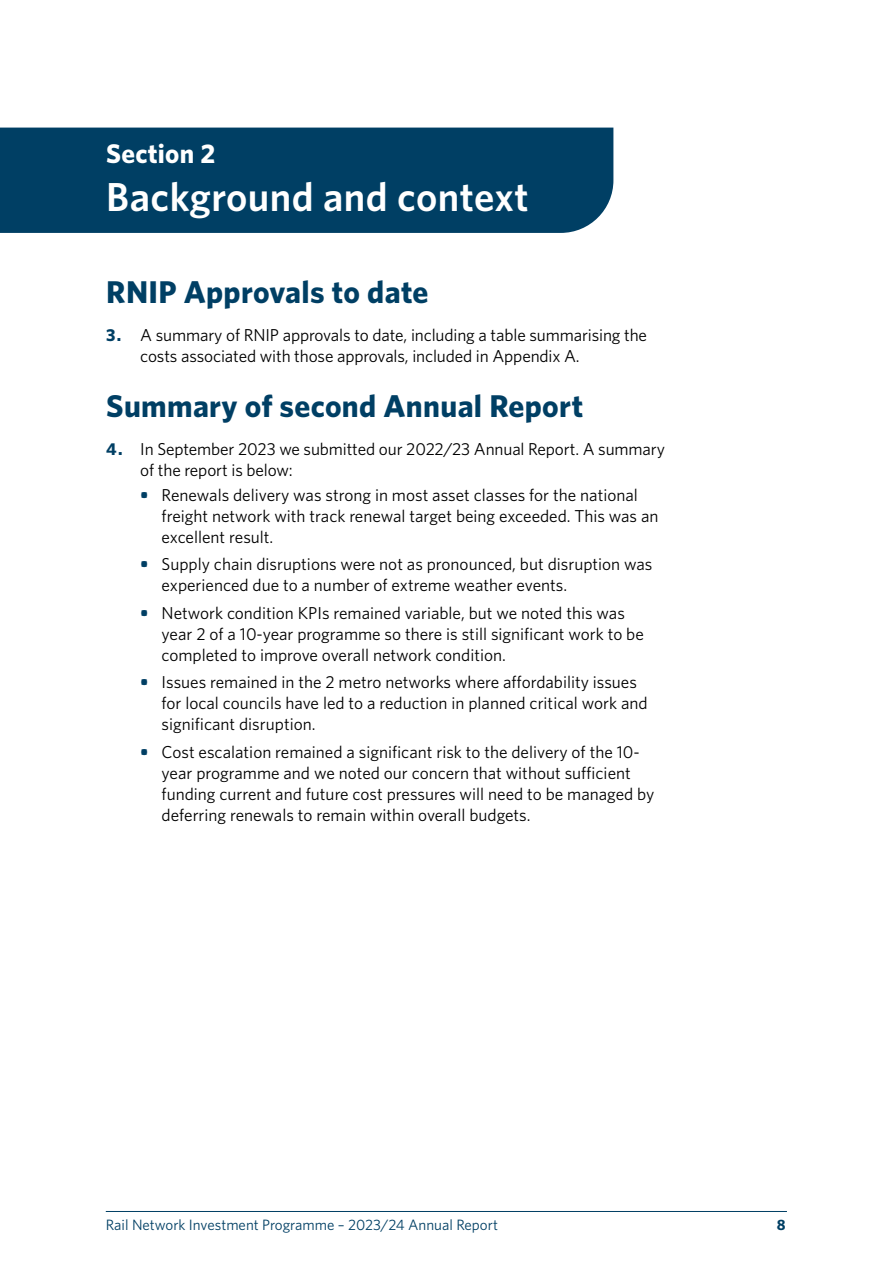
<style>
.page{position:relative;width:893px;height:1263px;background:#fff}
.page>*{position:absolute;margin:0;border:0;box-sizing:border-box;transform-origin:0 0}
.t1{font:600 40.5px "Whitney";letter-spacing:.01em;color:#fff}
.t2{font:700 31.5px "Whitney";letter-spacing:.01em;color:#003f64}
.t3{font:700 27px "Whitney";letter-spacing:.01em;color:#fff}
.t4{font:17.25px/21px "Whitney";color:#000}
.t5{font:15px "Whitney";color:#003f64}
.t6{font:700 15px "Whitney";color:#003f64}
.s1{font-weight:700;color:#003f64}
</style>
<div class="page">
<hr style="left:106px;top:1211px;width:681px;height:1px;background:#003f64">
<div style="left:0;top:128px;width:613px;height:105px;background:#003f64"></div>
<h3 class="t3" style="left:106px;top:135px;width:111px">Section 2</h3>
<h1 class="t1" style="left:106px;top:170px;width:424px">Background and context</h1>
<h2 class="t2" style="left:106px;top:271px;width:324px">RNIP Approvals to date</h2>
<p class="t4" style="left:140px;top:324px;width:508px;text-indent:-34px"><span class="s1">3.</span> A summary of RNIP approvals to date, including a table summarising the costs associated with those approvals, included in Appendix A.</p>
<h2 class="t2" style="left:106px;top:385px;width:478px">Summary of second Annual Report</h2>
<p class="t4" style="left:140px;top:438px;width:526px;text-indent:-34px"><span class="s1">4.</span> In September 2023 we submitted our 2022/23 Annual Report. A summary of the report is below:</p>
<p class="t4" style="left:162px;top:484px;width:498px;text-indent:-21px"><span class="s1">•</span> Renewals delivery was strong in most asset classes for the national freight network with track renewal target being exceeded. This was an excellent result.</p>
<p class="t4" style="left:162px;top:554px;width:492px;text-indent:-21px"><span class="s1">•</span> Supply chain disruptions were not as pronounced, but disruption was experienced due to a number of extreme weather events.</p>
<p class="t4" style="left:162px;top:602px;width:484px;text-indent:-21px"><span class="s1">•</span> Network condition KPIs remained variable, but we noted this was year 2 of a 10-year programme so there is still significant work to be completed to improve overall network condition.</p>
<p class="t4" style="left:162px;top:671px;width:488px;text-indent:-21px"><span class="s1">•</span> Issues remained in the 2 metro networks where affordability issues for local councils have led to a reduction in planned critical work and significant disruption.</p>
<p class="t4" style="left:162px;top:741px;width:494px;text-indent:-21px"><span class="s1">•</span> Cost escalation remained a significant risk to the delivery of the 10- year programme and we noted our concern that without sufficient funding current and future cost pressures will need to be managed by deferring renewals to remain within overall budgets.</p>
<p class="t5" style="left:106px;top:1215px;width:394px">Rail Network Investment Programme – 2023/24 Annual Report</p>
<p class="t6" style="left:777px;top:1215px;width:10px">8</p>
</div>
